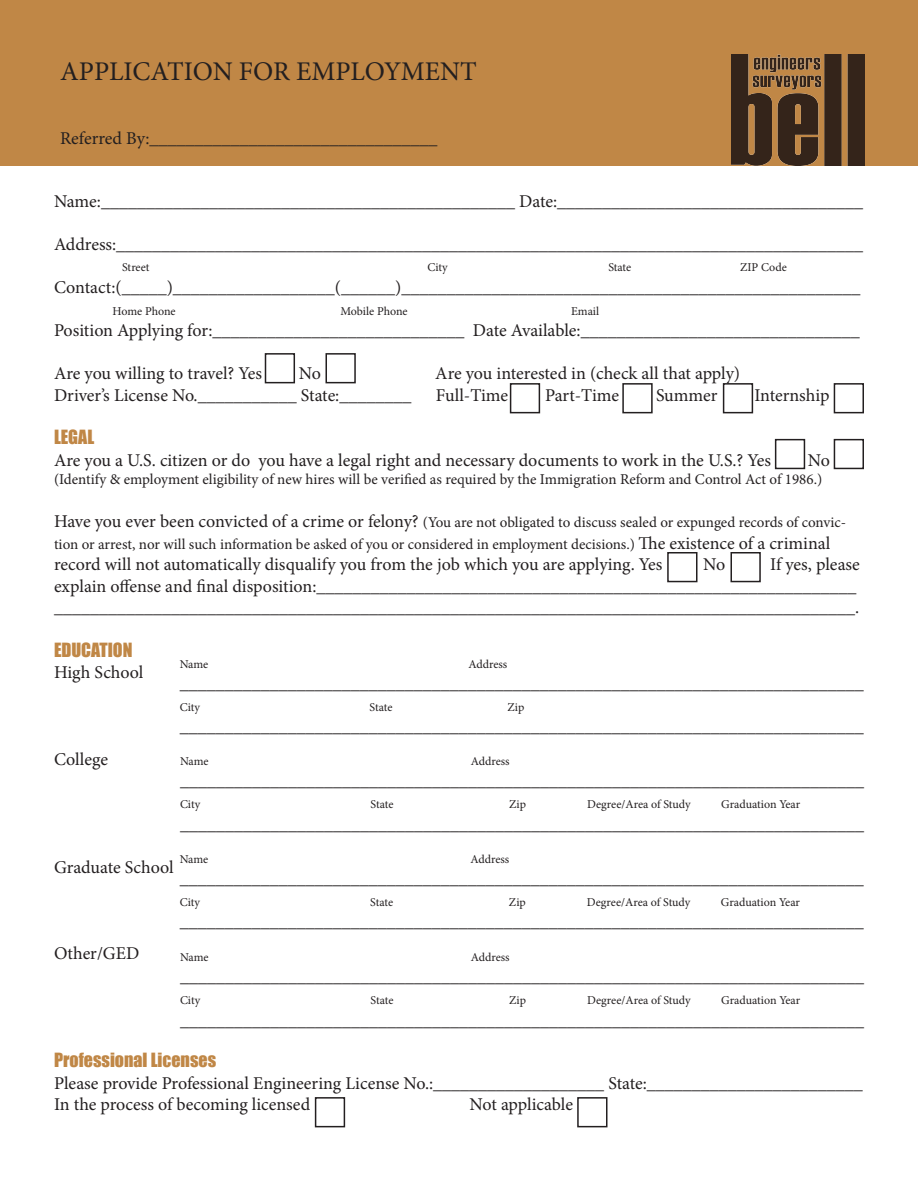
<style>
.page{position:relative;width:918px;height:1188px;background:#fff}
.page>*{position:absolute;margin:0;border:0;box-sizing:border-box;transform-origin:0 0}
.t1{font:27px "Minion Pro";letter-spacing:-.005em;color:#231f20}
.t2{font:18px/21.6px "Minion Pro";letter-spacing:-.005em;color:#231f20;text-align:right}
.t3{font:18px "Impact";color:#c08746}
.t4{font:15px/21.6px "Minion Pro";color:#231f20}
.t5{font:12px "Minion Pro";letter-spacing:-.005em;color:#231f20}
.s1{font-size:18px}
</style>
<div class="page">
<div style="left:0;top:0;width:918px;height:166px;background:#c08746"></div>
<img style="left:732px;top:54px;width:132px;height:112px">
<div style="left:265px;top:353px;width:30px;height:30px;border:2px solid #231f20"></div>
<div style="left:326px;top:353px;width:30px;height:30px;border:2px solid #231f20"></div>
<div style="left:723px;top:383px;width:30px;height:30px;border:2px solid #231f20"></div>
<div style="left:622px;top:383px;width:31px;height:30px;border:2px solid #231f20"></div>
<div style="left:510px;top:383px;width:30px;height:30px;border:2px solid #231f20"></div>
<div style="left:834px;top:383px;width:30px;height:30px;border:2px solid #231f20"></div>
<div style="left:730px;top:552px;width:31px;height:30px;border:2px solid #231f20"></div>
<div style="left:667px;top:552px;width:31px;height:30px;border:2px solid #231f20"></div>
<div style="left:834px;top:439px;width:30px;height:30px;border:2px solid #231f20"></div>
<div style="left:775px;top:439px;width:30px;height:30px;border:2px solid #231f20"></div>
<div style="left:577px;top:1097px;width:31px;height:30px;border:2px solid #231f20"></div>
<div style="left:315px;top:1097px;width:30px;height:30px;border:2px solid #231f20"></div>
<p class="t1" style="left:60px;top:53px;width:418px">APPLICATION FOR EMPLOYMENT</p>
<p class="t2" style="left:60px;top:128px;width:379px">Referred By:________________________________</p>
<p class="t2" style="left:54px;top:190px;width:811px">Name:______________________________________________ Date:__________________________________</p>
<p class="t2" style="left:54px;top:233px;width:811px">Address:___________________________________________________________________________________</p>
<p class="t5" style="left:122px;top:260px;width:29px">Street</p>
<p class="t5" style="left:427px;top:260px;width:22px">City</p>
<p class="t5" style="left:608px;top:260px;width:24px">State</p>
<p class="t5" style="left:740px;top:260px;width:48px">ZIP Code</p>
<p class="t2" style="left:54px;top:277px;width:808px">Contact:(_____)__________________(______)___________________________________________________</p>
<p class="t5" style="left:113px;top:303px;width:65px">Home Phone</p>
<p class="t5" style="left:340px;top:303px;width:69px">Mobile Phone</p>
<p class="t5" style="left:571px;top:303px;width:30px">Email</p>
<p class="t2" style="left:54px;top:320px;width:807px">Position Applying for:____________________________ Date Available:_______________________________</p>
<p class="t2" style="left:54px;top:363px;width:210px">Are you willing to travel? Yes</p>
<p class="t2" style="left:299px;top:363px;width:24px">No</p>
<p class="t2" style="left:435px;top:363px;width:306px">Are you interested in (check all that apply)</p>
<p class="t2" style="left:54px;top:385px;width:359px">Driver’s License No.___________ State:________</p>
<p class="t2" style="left:436px;top:385px;width:74px">Full-Time</p>
<p class="t2" style="left:545px;top:385px;width:76px">Part-Time</p>
<p class="t2" style="left:656px;top:385px;width:63px">Summer</p>
<p class="t2" style="left:754px;top:385px;width:77px">Internship</p>
<p class="t3" style="left:54px;top:423px;width:42px">LEGAL</p>
<p class="t2" style="left:54px;top:449px;width:719px">Are you a U.S. citizen or do you have a legal right and necessary documents to work in the U.S.? Yes</p>
<p class="t2" style="left:808px;top:449px;width:24px">No</p>
<p class="t4" style="left:54px;top:468px;width:770px">(Identify &amp; employment eligibility of new hires will be verified as required by the Immigration Reform and Control Act of 1986.)</p>
<p class="t4" style="left:54px;top:511px;width:794px"><span class="s1">Have you ever been convicted of a crime or felony?</span> (You are not obligated to discuss sealed or expunged records of convic&shy;tion or arrest, nor will such information be asked of you or considered in employment decisions.) <span class="s1">The existence of a criminal</span></p>
<p class="t2" style="left:54px;top:554px;width:610px">record will not automatically disqualify you from the job which you are applying. Yes</p>
<p class="t2" style="left:703px;top:554px;width:24px">No</p>
<p class="t2" style="left:54px;top:554px;width:807px">If yes, please<br>explain offense and final disposition:____________________________________________________________</p>
<p class="t2" style="left:54px;top:597px;width:807px">_________________________________________________________________________________________.</p>
<p class="t3" style="left:54px;top:636px;width:80px">EDUCATION</p>
<p class="t2" style="left:54px;top:662px;width:91px">High School</p>
<p class="t5" style="left:180px;top:656px;width:30px">Name</p>
<p class="t5" style="left:468px;top:656px;width:40px">Address</p>
<p class="t2" style="left:180px;top:673px;width:685px">____________________________________________________________________________</p>
<p class="t5" style="left:180px;top:699px;width:22px">City</p>
<p class="t5" style="left:370px;top:699px;width:24px">State</p>
<p class="t5" style="left:508px;top:699px;width:18px">Zip</p>
<p class="t2" style="left:180px;top:716px;width:685px">____________________________________________________________________________</p>
<p class="t5" style="left:180px;top:753px;width:30px">Name</p>
<p class="t5" style="left:471px;top:753px;width:40px">Address</p>
<p class="t2" style="left:180px;top:770px;width:685px">____________________________________________________________________________</p>
<p class="t5" style="left:180px;top:796px;width:22px">City</p>
<p class="t5" style="left:370px;top:796px;width:24px">State</p>
<p class="t5" style="left:509px;top:796px;width:18px">Zip</p>
<p class="t5" style="left:587px;top:796px;width:105px">Degree/Area of Study</p>
<p class="t5" style="left:721px;top:796px;width:80px">Graduation Year</p>
<p class="t2" style="left:180px;top:813px;width:685px">____________________________________________________________________________</p>
<p class="t5" style="left:180px;top:851px;width:30px">Name</p>
<p class="t5" style="left:471px;top:851px;width:40px">Address</p>
<p class="t2" style="left:180px;top:868px;width:685px">____________________________________________________________________________</p>
<p class="t5" style="left:180px;top:894px;width:22px">City</p>
<p class="t5" style="left:370px;top:894px;width:24px">State</p>
<p class="t5" style="left:509px;top:894px;width:18px">Zip</p>
<p class="t5" style="left:587px;top:894px;width:105px">Degree/Area of Study</p>
<p class="t5" style="left:721px;top:894px;width:80px">Graduation Year</p>
<p class="t2" style="left:180px;top:911px;width:685px">____________________________________________________________________________</p>
<p class="t5" style="left:180px;top:949px;width:30px">Name</p>
<p class="t5" style="left:471px;top:949px;width:40px">Address</p>
<p class="t2" style="left:180px;top:966px;width:685px">____________________________________________________________________________</p>
<p class="t5" style="left:180px;top:992px;width:22px">City</p>
<p class="t5" style="left:370px;top:992px;width:24px">State</p>
<p class="t5" style="left:509px;top:992px;width:18px">Zip</p>
<p class="t5" style="left:587px;top:992px;width:105px">Degree/Area of Study</p>
<p class="t5" style="left:721px;top:992px;width:80px">Graduation Year</p>
<p class="t2" style="left:180px;top:1009px;width:685px">____________________________________________________________________________</p>
<p class="t2" style="left:54px;top:748px;width:56px">College</p>
<p class="t2" style="left:54px;top:856px;width:121px">Graduate School</p>
<p class="t2" style="left:54px;top:943px;width:87px">Other/GED</p>
<p class="t3" style="left:54px;top:1046px;width:164px">Professional Licenses</p>
<p class="t2" style="left:54px;top:1072px;width:810px">Please provide Professional Engineering License No.:___________________ State:________________________</p>
<p class="t2" style="left:54px;top:1094px;width:258px">In the process of becoming licensed</p>
<p class="t2" style="left:470px;top:1094px;width:105px">Not applicable</p>
</div>
